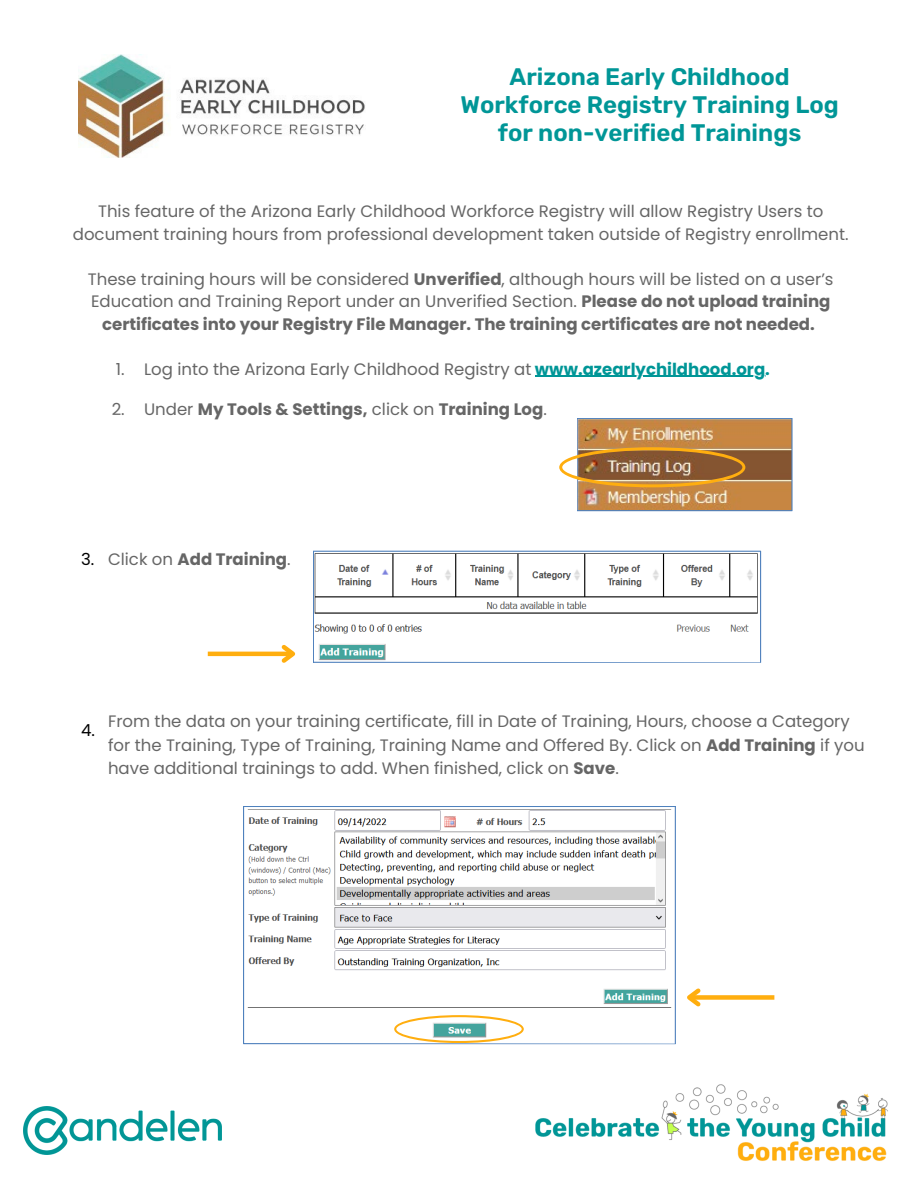
<style>
.page{position:relative;width:918px;height:1188px;background:#fff}
.page>*{position:absolute;margin:0;border:0;box-sizing:border-box;transform-origin:0 0}
.t1{font:600 24px/28.2px "Rubik";color:#009697;text-align:center}
.t2{font:16.5px/22.5px "Poppins";color:#666;text-align:center}
.t3{font:700 16.5px "Poppins";color:#666}
.t4{font:16.5px "Poppins";color:#000}
.s1{font-weight:700}
.s2{font-weight:700;color:#009697}
.s3{font-weight:400}
</style>
<div class="page">
<svg style="left:313px;top:551px;width:448px;height:112px"></svg>
<svg style="left:243px;top:806px;width:433px;height:238px"></svg>
<img style="left:559px;top:418px;width:233px;height:93px">
<img style="left:78px;top:55px;width:287px;height:102px">
<hr style="left:208px;top:652px;width:85px;height:4px;background:#ffae0f">
<svg style="left:278px;top:644px;width:18px;height:19px"></svg>
<svg style="left:394px;top:1015px;width:130px;height:28px"></svg>
<img style="left:535px;top:1084px;width:353px;height:77px">
<img style="left:23px;top:1107px;width:198px;height:47px">
<div style="left:689px;top:995px;width:85px;height:5px;background:#ffae0f"></div>
<svg style="left:687px;top:988px;width:18px;height:19px"></svg>
<hr style="left:535px;top:376px;width:230px;height:1px;background:#009697">
<h1 class="t1" style="left:460px;top:63px;width:380px">Arizona Early Childhood<br>Workforce Registry Training Log for non-verified Trainings</h1>
<p class="t2" style="left:73px;top:200px;width:777px">This feature of the Arizona Early Childhood Workforce Registry will allow Registry Users to document training hours from professional development taken outside of Registry enrollment.</p>
<p class="t2" style="left:88px;top:268px;width:747px">These training hours will be considered <span class="s1">Unverified</span>, although hours will be listed on a user’s<br>Education and Training Report under an Unverified Section. <span class="s1">Please do not upload training certificates into your Registry File Manager. The training certificates are not needed.</span></p>
<p class="t2" style="left:116px;top:358px;width:655px">1. Log into the Arizona Early Childhood Registry at <span class="s2">www.azearlychildhood.org.</span></p>
<p class="t3" style="left:112px;top:398px;width:437px"><span class="s3">2. Under</span> My Tools &amp; Settings, <span class="s3">click on</span> Training Log<span class="s3">.</span></p>
<p class="t4" style="left:81px;top:547px;width:15px">3.</p>
<p class="t3" style="left:108px;top:547px;width:184px"><span class="s3">Click on</span> Add Training<span class="s3">.</span></p>
<p class="t4" style="left:81px;top:718px;width:15px">4.</p>
<p class="t2" style="left:108px;top:710px;width:758px;line-height:23.7px;text-align:left">From the data on your training certificate, fill in Date of Training, Hours, choose a Category for the Training, Type of Training, Training Name and Offered By. Click on <span class="s1">Add Training</span> if you have additional trainings to add. When finished, click on <span class="s1">Save</span>.</p>
</div>
